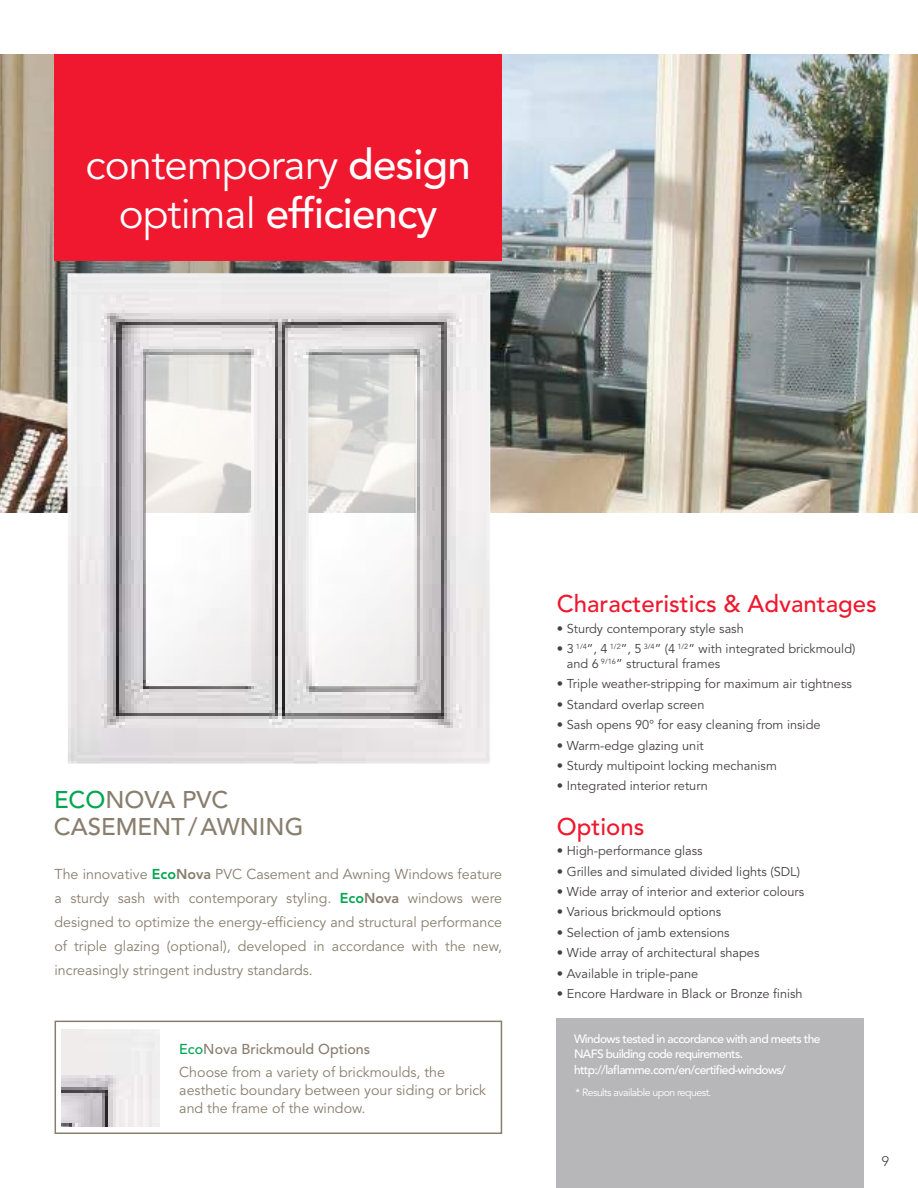
<style>
.page{position:relative;width:918px;height:1188px;background:#fff}
.page>*{position:absolute;margin:0;border:0;box-sizing:border-box;transform-origin:0 0}
.t1{font:42px/49.2px "Avenir LT Std";letter-spacing:-.02em;color:#fff;text-align:center}
.t2{font:500 24px "Avenir LT Std";color:#ef182e}
.t3{font:500 24px/27px "Avenir LT Std";color:#897e6e}
.t4{font:14.25px/24px "Avenir LT Std";color:#897e6e}
.t5{font:300 13.95px "Avenir LT Std";color:#444041}
.t6{font:12.75px/15px "Avenir LT Std";color:#444041}
.t7{font:500 12px/15px "Avenir LT Std";letter-spacing:-.05em;color:#fff}
.t8{font:10.5px "Avenir LT Std";letter-spacing:-.05em;color:#fff}
.s1{font-weight:500}
.s2{color:#00a650}
.s3{font-weight:800;color:#00a650}
.s4{font-weight:800}
.s5{font-weight:500;color:#00a650}
</style>
<div class="page">
<img style="left:0;top:54px;width:918px;height:459px">
<div style="left:55px;top:54px;width:447px;height:207px;background:#ef182e"></div>
<img style="left:62px;top:1029px;width:97px;height:97px">
<div style="left:55px;top:1021px;width:447px;height:113px;border:2px solid #897e6e"></div>
<div style="left:556px;top:1019px;width:308px;height:169px;background:#b7b7b9"></div>
<img style="left:55px;top:261px;width:447px;height:503px">
<h1 class="t1" style="left:85px;top:141px;width:387px">contemporary <span class="s1">design </span>optimal <span class="s1">efficiency</span></h1>
<h2 class="t3" style="left:54px;top:786px;width:251px"><span class="s2">ECO</span>NOVA PVC<br>CASEMENT/AWNING</h2>
<p class="t4" style="left:55px;top:862px;width:449px;text-align:justify">The innovative <span class="s3">Eco</span><span class="s4">Nova</span> PVC Casement and Awning Windows feature a sturdy sash with contemporary styling. <span class="s3">Eco</span><span class="s4">Nova</span> windows were designed to optimize the energy-efficiency and structural performance of triple glazing (optional), developed in accordance with the new, increasingly stringent industry standards.</p>
<p class="t4" style="left:179px;top:1038px;width:267px;line-height:23.4px"><span class="s5">Eco</span><span class="s1">Nova Brickmould Options<br></span>Choose from a variety of brickmoulds, the</p>
<p class="t4" style="left:179px;top:1082px;width:308px;line-height:18px">aesthetic boundary between your siding or brick and the frame of the window.</p>
<h2 class="t2" style="left:557px;top:590px;width:322px">Characteristics &amp; Advantages</h2>
<p class="t6" style="left:557px;top:621px;width:188px">• Sturdy contemporary style sash</p>
<p class="t6" style="left:567px;top:641px;width:290px;text-indent:-10px">• 3 <sup>1/4</sup>”, 4 <sup>1/2</sup>”, 5 <sup>3/4</sup>” (4 <sup>1/2</sup>” with integrated brickmould) and 6 <sup>9/16</sup>” structural frames</p>
<p class="t6" style="left:557px;top:677px;width:297px">• Triple weather-stripping for maximum air tightness</p>
<p class="t6" style="left:557px;top:697px;width:149px">• Standard overlap screen</p>
<p class="t6" style="left:557px;top:718px;width:265px">• Sash opens 90° for easy cleaning from inside</p>
<p class="t6" style="left:557px;top:738px;width:148px">• Warm-edge glazing unit</p>
<p class="t6" style="left:557px;top:758px;width:222px">• Sturdy multipoint locking mechanism</p>
<p class="t6" style="left:557px;top:779px;width:153px">• Integrated interior return</p>
<h2 class="t2" style="left:557px;top:813px;width:89px">Options</h2>
<p class="t6" style="left:557px;top:844px;width:147px">• High-performance glass</p>
<p class="t6" style="left:557px;top:864px;width:245px">• Grilles and simulated divided lights (SDL)</p>
<p class="t6" style="left:557px;top:884px;width:249px">• Wide array of interior and exterior colours</p>
<p class="t6" style="left:557px;top:905px;width:166px">• Various brickmould options</p>
<p class="t6" style="left:557px;top:925px;width:174px">• Selection of jamb extensions</p>
<p class="t6" style="left:557px;top:946px;width:204px">• Wide array of architectural shapes</p>
<p class="t6" style="left:557px;top:966px;width:143px">• Available in triple-pane</p>
<p class="t6" style="left:557px;top:986px;width:247px">• Encore Hardware in Black or Bronze finish</p>
<p class="t7" style="left:574px;top:1031px;width:248px">Windows tested in accordance with and meets the<br>NAFS building code requirements.</p>
<p class="t7" style="left:574px;top:1063px;width:213px">http://laflamme.com/en/certified-windows/</p>
<p class="t8" style="left:576px;top:1086px;width:138px">* Results available upon request.</p>
<p class="t5" style="left:882px;top:1153px;width:9px">9</p>
</div>
